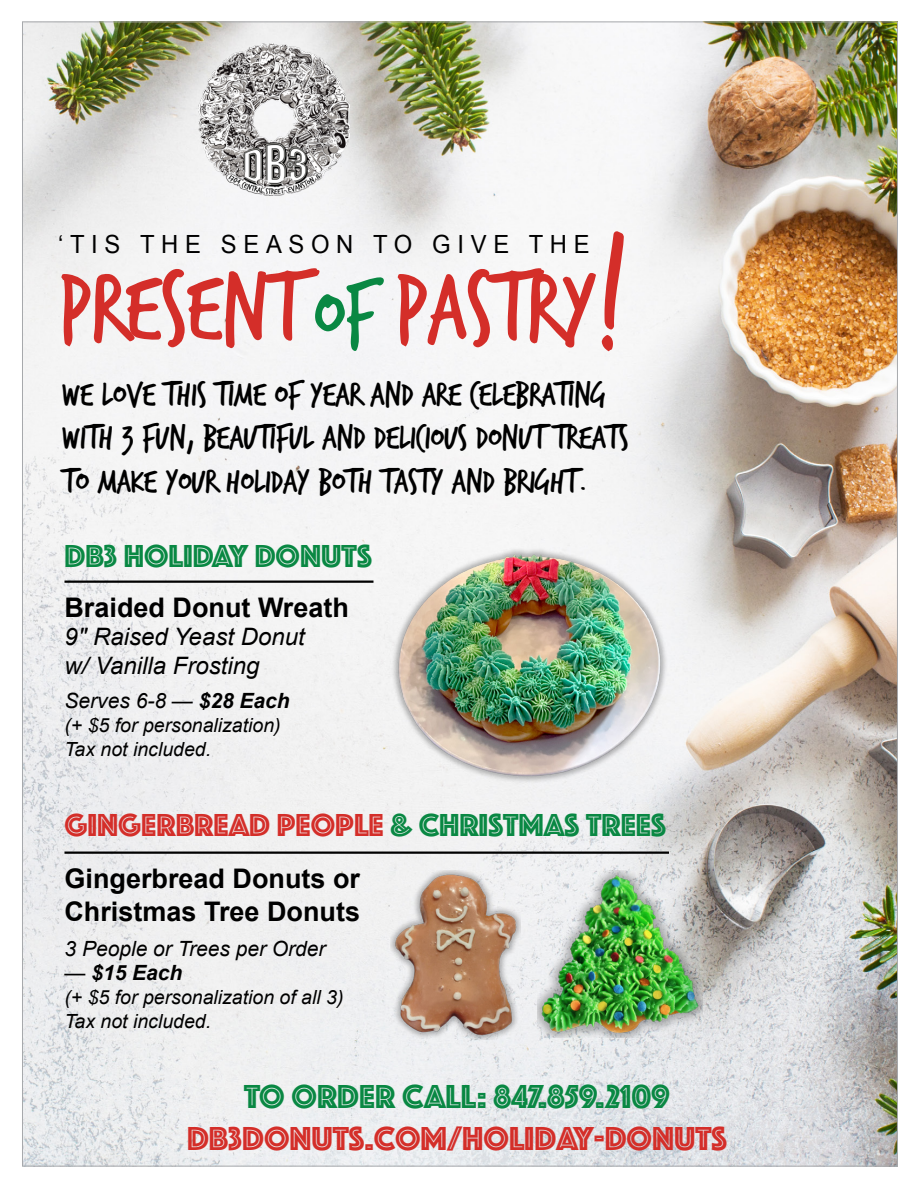
<style>
.page{position:relative;width:918px;height:1188px;background:#fff}
.page>*{position:absolute;margin:0;border:0;box-sizing:border-box;transform-origin:0 0}
.t1{font:103.35px "Trash Hand";letter-spacing:-.01em;color:#d42e29;scale:.95 1}
.t2{font:36px/43.2px "Trash Hand";letter-spacing:-.01em;color:#000}
.t3{font:34.5px "Phosphate Inline";color:#d42e29}
.t4{font:34.5px "Phosphate Inline";color:#098843}
.t5{font:33px "Phosphate Inline";color:#d42e29}
.t6{font:33px "Phosphate Inline";color:#098843}
.t7{font:700 27px/33px "Arial";color:#000}
.t8{font:25.05px "Arial";letter-spacing:.28em;color:#000;scale:.95 1}
.t9{font:italic 24px/28.5px "Arial";color:#000}
.t10{font:italic 21px "Arial";color:#000}
.t11{font:italic 700 21px "Arial";color:#000}
.t12{font:italic 19.5px/24px "Arial";color:#000}
.s1{font-size:87.75px;color:#098843}
.s2{font-size:172.35px}
.s3{font-weight:700}
.s4{color:#098843}
.s5{font-weight:400}
</style>
<div class="page">
<img style="left:24px;top:24px;width:872px;height:1140px">
<img style="left:199px;top:43px;width:150px;height:152px">
<hr style="left:64px;top:581px;width:310px;height:2px;background:#000">
<img style="left:365px;top:527px;width:330px;height:267px">
<hr style="left:64px;top:852px;width:605px;height:2px;background:#000">
<img style="left:537px;top:870px;width:166px;height:168px">
<img style="left:390px;top:870px;width:131px;height:170px">
<h1 class="t1" style="left:58px;top:258px;width:599px">PRESENT<span class="s1">OF</span> PASTRY<span class="s2">!</span></h1>
<p class="t2" style="left:63px;top:374px;width:568px">WE LOVE THIS TIME OF YEAR AND ARE CELEBRATING<br>WITH 3 FUN, BEAUTIFUL AND DELICIOUS DONUT TREATS<br>TO MAKE YOUR HOLIDAY BOTH TASTY AND BRIGHT.</p>
<p class="t8" style="left:58px;top:228px;width:561px">‘TIS THE SEASON TO GIVE THE</p>
<p class="t6" style="left:64px;top:532px;width:309px">DB3 HOLIDAY DONUTS</p>
<p class="t7" style="left:64px;top:592px;width:286px">Braided Donut Wreath</p>
<p class="t9" style="left:64px;top:623px;width:242px">9" Raised Yeast Donut w/ Vanilla Frosting</p>
<p class="t10" style="left:64px;top:687px;width:227px">Serves 6-8 — <span class="s3">$28 Each</span></p>
<p class="t12" style="left:64px;top:714px;width:218px">(+ $5 for personalization)<br>Tax not included.</p>
<p class="t5" style="left:64px;top:802px;width:603px">GINGERBREAD PEOPLE <span class="s4">&amp; CHRISTMAS TREES</span></p>
<p class="t7" style="left:64px;top:863px;width:297px">Gingerbread Donuts or<br>Christmas Tree Donuts</p>
<p class="t10" style="left:64px;top:935px;width:263px">3 People or Trees per Order</p>
<p class="t11" style="left:64px;top:959px;width:119px"><span class="s5">—</span> $15 Each</p>
<p class="t12" style="left:64px;top:985px;width:281px">(+ $5 for personalization of all 3)<br>Tax not included.</p>
<p class="t4" style="left:244px;top:1072px;width:427px">TO ORDER CALL: 847.859.2109</p>
<p class="t3" style="left:187px;top:1114px;width:541px">DB3DONUTS.COM/HOLIDAY-DONUTS</p>
</div>
